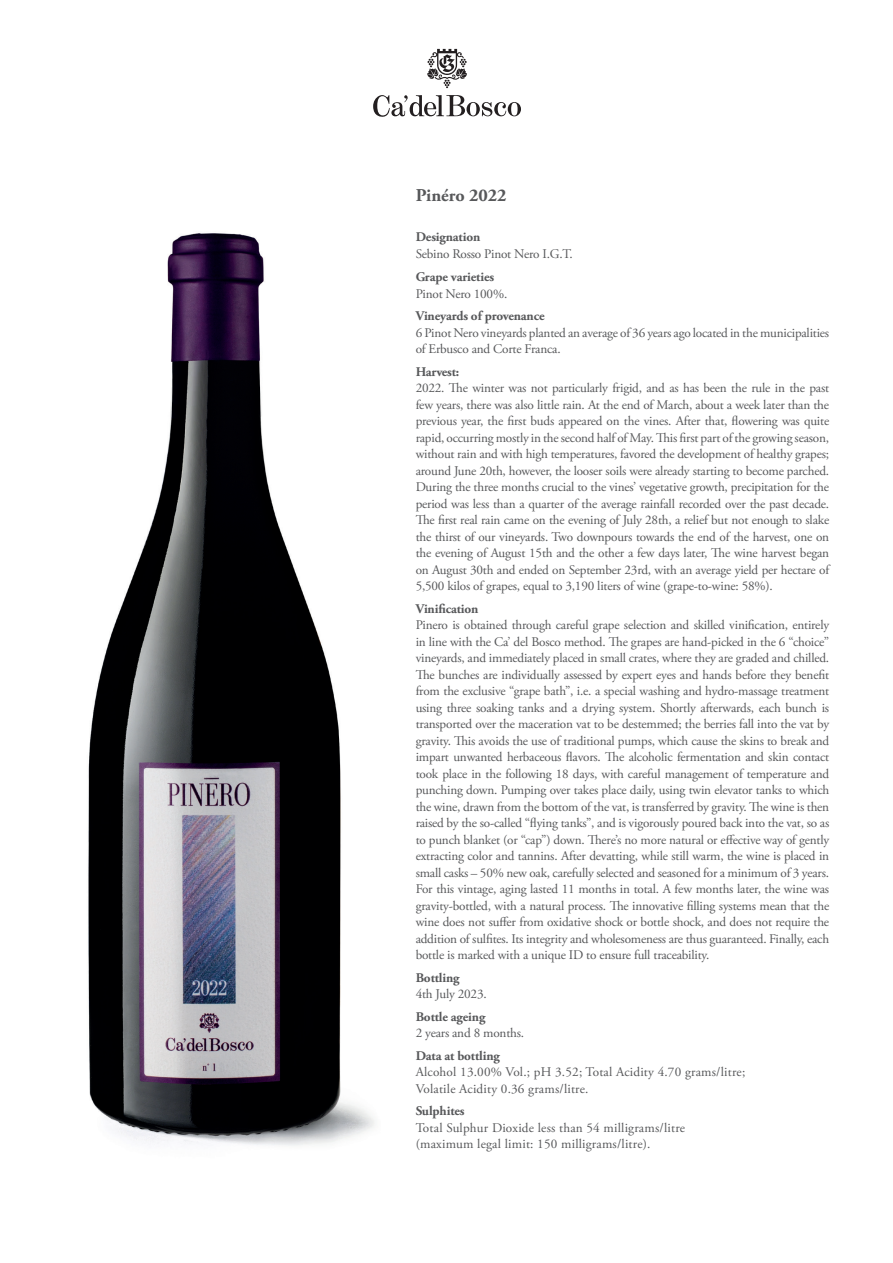
<style>
.page{position:relative;width:893px;height:1263px;background:#fff}
.page>*{position:absolute;margin:0;border:0;box-sizing:border-box;transform-origin:0 0}
.t1{font:700 18px "Adobe Garamond Pro";color:#57585a}
.t2{font:13.2px/16.5px "Adobe Garamond Pro";letter-spacing:-.015em;color:#57585a;text-align:justify}
.t3{font:13.2px/16.5px "Adobe Garamond Pro";letter-spacing:.015em;color:#57585a}
.t4{font:700 13.2px "Adobe Garamond Pro";letter-spacing:-.01em;color:#57585a}
</style>
<div class="page">
<svg style="left:427px;top:49px;width:40px;height:39px"></svg>
<svg style="left:373px;top:95px;width:148px;height:22px"></svg>
<img style="left:88px;top:233px;width:287px;height:913px">
<h1 class="t1" style="left:416px;top:185px;width:92px">Pinéro 2022</h1>
<p class="t4" style="left:416px;top:229px;width:66px">Designation</p>
<p class="t2" style="left:416px;top:246px;width:159px">Sebino Rosso Pinot Nero I.G.T.</p>
<p class="t4" style="left:416px;top:269px;width:80px">Grape varieties</p>
<p class="t2" style="left:416px;top:286px;width:93px">Pinot Nero 100%.</p>
<p class="t4" style="left:416px;top:308px;width:130px">Vineyards of provenance</p>
<p class="t2" style="left:416px;top:325px;width:415px">6 Pinot Nero vineyards planted an average of 36 years ago located in the municipalities of Erbusco and Corte Franca.</p>
<p class="t4" style="left:416px;top:364px;width:45px">Harvest:</p>
<p class="t2" style="left:416px;top:380px;width:415px">2022. The winter was not particularly frigid, and as has been the rule in the past few years, there was also little rain. At the end of March, about a week later than the previous year, the first buds appeared on the vines. After that, flowering was quite rapid, occurring mostly in the second half of May. This first part of the growing season, without rain and with high temperatures, favored the development of healthy grapes; around June 20th, however, the looser soils were already starting to become parched.<br>During the three months crucial to the vines’ vegetative growth, precipitation for the period was less than a quarter of the average rainfall recorded over the past decade.<br>The first real rain came on the evening of July 28th, a relief but not enough to slake the thirst of our vineyards. Two downpours towards the end of the harvest, one on the evening of August 15th and the other a few days later, The wine harvest began on August 30th and ended on September 23rd, with an average yield per hectare of 5,500 kilos of grapes, equal to 3,190 liters of wine (grape-to-wine: 58%).</p>
<p class="t4" style="left:416px;top:601px;width:64px">Vinification</p>
<p class="t2" style="left:416px;top:617px;width:415px">Pinero is obtained through careful grape selection and skilled vinification, entirely in line with the Ca’ del Bosco method. The grapes are hand-picked in the 6 “choice” vineyards, and immediately placed in small crates, where they are graded and chilled.<br>The bunches are individually assessed by expert eyes and hands before they benefit from the exclusive “grape bath”, i.e. a special washing and hydro-massage treatment using three soaking tanks and a drying system. Shortly afterwards, each bunch is transported over the maceration vat to be destemmed; the berries fall into the vat by gravity. This avoids the use of traditional pumps, which cause the skins to break and impart unwanted herbaceous flavors. The alcoholic fermentation and skin contact took place in the following 18 days, with careful management of temperature and punching down. Pumping over takes place daily, using twin elevator tanks to which the wine, drawn from the bottom of the vat, is transferred by gravity. The wine is then raised by the so-called “flying tanks”, and is vigorously poured back into the vat, so as to punch blanket (or “cap”) down. There’s no more natural or effective way of gently extracting color and tannins. After devatting, while still warm, the wine is placed in small casks – 50% new oak, carefully selected and seasoned for a minimum of 3 years.<br>For this vintage, aging lasted 11 months in total. A few months later, the wine was gravity-bottled, with a natural process. The innovative filling systems mean that the wine does not suffer from oxidative shock or bottle shock, and does not require the addition of sulfites. Its integrity and wholesomeness are thus guaranteed. Finally, each bottle is marked with a unique ID to ensure full traceability.</p>
<p class="t4" style="left:416px;top:970px;width:45px">Bottling</p>
<p class="t2" style="left:416px;top:986px;width:73px">4th July 2023.</p>
<p class="t4" style="left:416px;top:1009px;width:71px">Bottle ageing</p>
<p class="t2" style="left:416px;top:1025px;width:110px">2 years and 8 months.</p>
<p class="t4" style="left:416px;top:1048px;width:86px">Data at bottling</p>
<p class="t3" style="left:416px;top:1064px;width:331px">Alcohol 13.00% Vol.; pH 3.52; Total Acidity 4.70 grams/litre;<br>Volatile Acidity 0.36 grams/litre.</p>
<p class="t4" style="left:416px;top:1103px;width:50px">Sulphites</p>
<p class="t3" style="left:416px;top:1120px;width:271px">Total Sulphur Dioxide less than 54 milligrams/litre (maximum legal limit: 150 milligrams/litre).</p>
</div>
